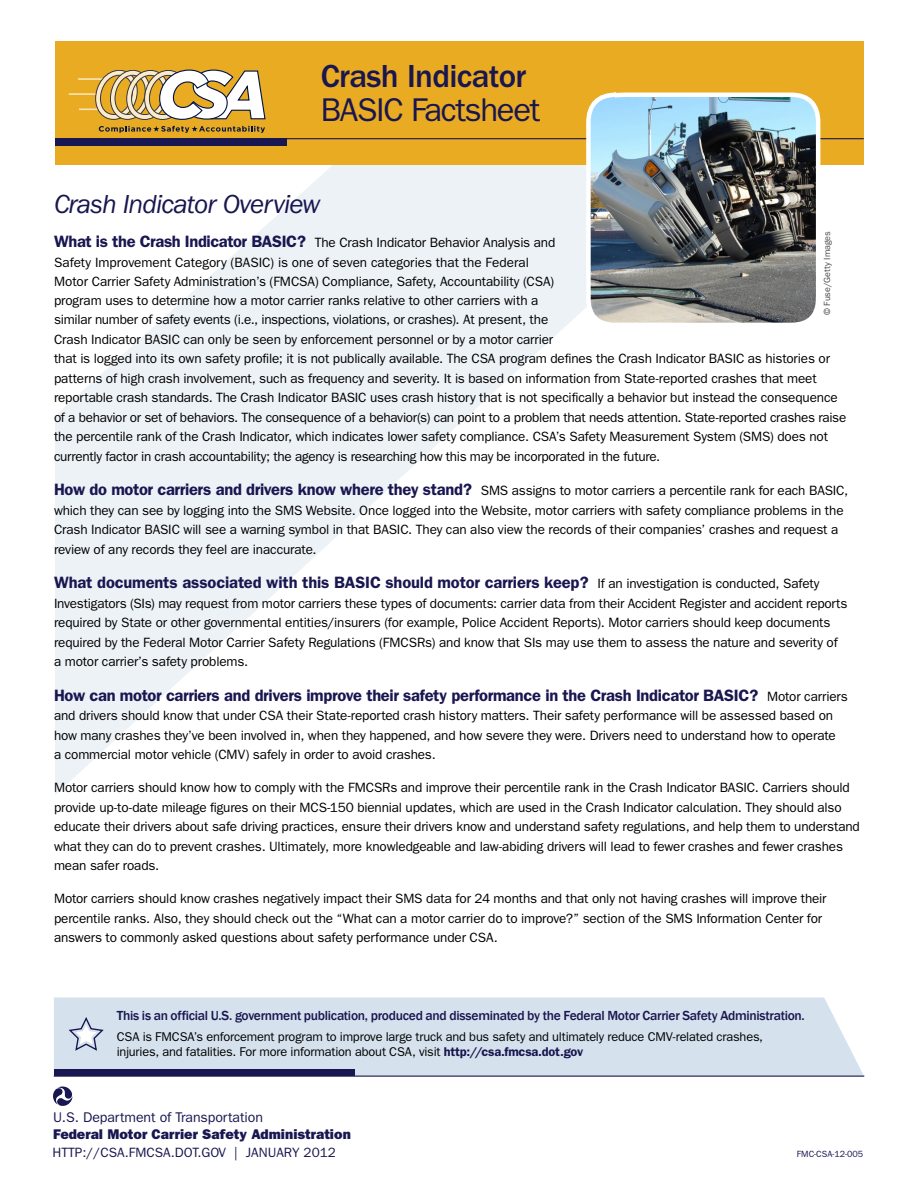
<style>
.page{position:relative;width:918px;height:1188px;background:#fff}
.page>*{position:absolute;margin:0;border:0;box-sizing:border-box;transform-origin:0 0}
.t1{font:500 33px "ITC Franklin Gothic Std";letter-spacing:-.02em;color:#191650}
.t2{font:33px "ITC Franklin Gothic Std";letter-spacing:-.04em;color:#191650}
.t3{font:italic 27px "ITC Franklin Gothic Std";letter-spacing:-.035em;color:#191650}
.t4{font:600 16.5px "Franklin Gothic";letter-spacing:-.015em;color:#191650}
.t5{font:14.1px/17px "ITC Franklin Gothic Std Hvy";color:#191751}
.t6{font:13.5px/19.5px "ITC Franklin Gothic Std";letter-spacing:-.01em;color:#000}
.Official-Statement{font:500 13.5px "Franklin Gothic";letter-spacing:-.02em;color:#191650}
.Footer-text{font:13.5px "ITC Franklin Gothic Std";color:#191650}
.CSA-Statement{font:12.75px/15px "ITC Franklin Gothic Std";letter-spacing:-.015em;color:#000}
.t7{font:9px "ITC Franklin Gothic Std";letter-spacing:.005em;color:#4a4a4a}
.Footer-text-2{font:9px "ITC Franklin Gothic Std";color:#191650}
.s1{font-family:"Franklin Gothic";font-weight:600;font-size:16.5px;color:#191650}
.s2{font-family:"ITC Franklin Gothic Std";font-weight:400;font-size:13.5px;color:#000}
.s3{font-weight:600;color:#191650}
.s4{font-family:"ITC Franklin Gothic Std"}
</style>
<div class="page">
<div style="left:54px;top:41px;width:810px;height:123px;background:#e9ab21"></div>
<svg style="left:99px;top:126px;width:166px;height:7px"></svg>
<svg style="left:69px;top:69px;width:197px;height:51px"></svg>
<div style="left:54px;top:139px;width:233px;height:7px;background:#191751"></div>
<hr style="left:54px;top:138px;width:810px;height:1px;background:#191751">
<svg style="left:55px;top:165px;width:529px;height:630px;fill:#edf2f7"></svg>
<div style="left:54px;top:998px;width:810px;height:78px;background:#d5e2ed"></div>
<svg style="left:53px;top:1086px;width:20px;height:20px"></svg>
<div style="left:54px;top:1069px;width:300px;height:7px;background:#191751"></div>
<hr style="left:54px;top:1076px;width:810px;height:1px;background:#191751">
<svg style="left:67px;top:1017px;width:38px;height:35px"></svg>
<img style="left:584px;top:92px;width:239px;height:231px">
<p class="t1" style="left:321px;top:57px;width:207px">Crash Indicator</p>
<p class="t2" style="left:321px;top:91px;width:221px">BASIC Factsheet</p>
<p class="t3" style="left:54px;top:189px;width:268px">Crash Indicator Overview</p>
<p class="t6" style="left:54px;top:233px;width:794px"><span class="s1">What is the Crash Indicator BASIC?</span> The Crash Indicator Behavior Analysis and<br>Safety Improvement Category (BASIC) is one of seven categories that the Federal<br>Motor Carrier Safety Administration’s (FMCSA) Compliance, Safety, Accountability (CSA)<br>program uses to determine how a motor carrier ranks relative to other carriers with a<br>similar number of safety events (i.e., inspections, violations, or crashes). At present, the<br>Crash Indicator BASIC can only be seen by enforcement personnel or by a motor carrier<br>that is logged into its own safety profile; it is not publically available. The CSA program defines the Crash Indicator BASIC as histories or patterns of high crash involvement, such as frequency and severity. It is based on information from State-reported crashes that meet reportable crash standards. The Crash Indicator BASIC uses crash history that is not specifically a behavior but instead the consequence of a behavior or set of behaviors. The consequence of a behavior(s) can point to a problem that needs attention. State-reported crashes raise the percentile rank of the Crash Indicator, which indicates lower safety compliance. CSA’s Safety Measurement System (SMS) does not currently factor in crash accountability; the agency is researching how this may be incorporated in the future.</p>
<p class="t6" style="left:54px;top:481px;width:796px"><span class="s1">How do motor carriers and drivers know where they stand?</span> SMS assigns to motor carriers a percentile rank for each BASIC, which they can see by logging into the SMS Website. Once logged into the Website, motor carriers with safety compliance problems in the Crash Indicator BASIC will see a warning symbol in that BASIC. They can also view the records of their companies’ crashes and request a review of any records they feel are inaccurate.</p>
<p class="t4" style="left:54px;top:573px;width:767px">What documents associated with this BASIC should motor carriers keep? <span class="s2">If an investigation is conducted, Safety</span></p>
<p class="t6" style="left:54px;top:594px;width:795px">Investigators (SIs) may request from motor carriers these types of documents: carrier data from their Accident Register and accident reports required by State or other governmental entities/insurers (for example, Police Accident Reports). Motor carriers should keep documents required by the Federal Motor Carrier Safety Regulations (FMCSRs) and know that SIs may use them to assess the nature and severity of a motor carrier’s safety problems.</p>
<p class="t4" style="left:54px;top:686px;width:795px">How can motor carriers and drivers improve their safety performance in the Crash Indicator BASIC? <span class="s2">Motor carriers</span></p>
<p class="t6" style="left:54px;top:706px;width:783px">and drivers should know that under CSA their State-reported crash history matters. Their safety performance will be assessed based on how many crashes they’ve been involved in, when they happened, and how severe they were. Drivers need to understand how to operate a commercial motor vehicle (CMV) safely in order to avoid crashes.</p>
<p class="t6" style="left:54px;top:778px;width:807px">Motor carriers should know how to comply with the FMCSRs and improve their percentile rank in the Crash Indicator BASIC. Carriers should provide up-to-date mileage figures on their MCS-150 biennial updates, which are used in the Crash Indicator calculation. They should also educate their drivers about safe driving practices, ensure their drivers know and understand safety regulations, and help them to understand what they can do to prevent crashes. Ultimately, more knowledgeable and law-abiding drivers will lead to fewer crashes and fewer crashes mean safer roads.</p>
<p class="t6" style="left:54px;top:889px;width:774px">Motor carriers should know crashes negatively impact their SMS data for 24 months and that only not having crashes will improve their percentile ranks. Also, they should check out the “What can a motor carrier do to improve?” section of the SMS Information Center for answers to commonly asked questions about safety performance under CSA.</p>
<p class="t7" style="left:822px;top:315px;width:85px;rotate:-90deg">© Fuse/Getty Images</p>
<p class="Official-Statement" style="left:117px;top:1007px;width:690px">This is an official U.S. government publication, produced and disseminated by the Federal Motor Carrier Safety Administration.</p>
<p class="CSA-Statement" style="left:117px;top:1029px;width:648px">CSA is FMCSA’s enforcement program to improve large truck and bus safety and ultimately reduce CMV-related crashes, injuries, and fatalities. For more information about CSA, visit <span class="s3">http://csa.fmcsa.dot.gov</span></p>
<p class="t5" style="left:53px;top:1108px;width:299px"><span class="s4">U.S. Department of Transportation<br></span>Federal Motor Carrier Safety Administration</p>
<p class="Footer-text" style="left:53px;top:1144px;width:285px">HTTP://CSA.FMCSA.DOT.GOV | JANUARY 2012</p>
<p class="Footer-text-2" style="left:797px;top:1148px;width:68px">FMC-CSA-12-005</p>
</div>
